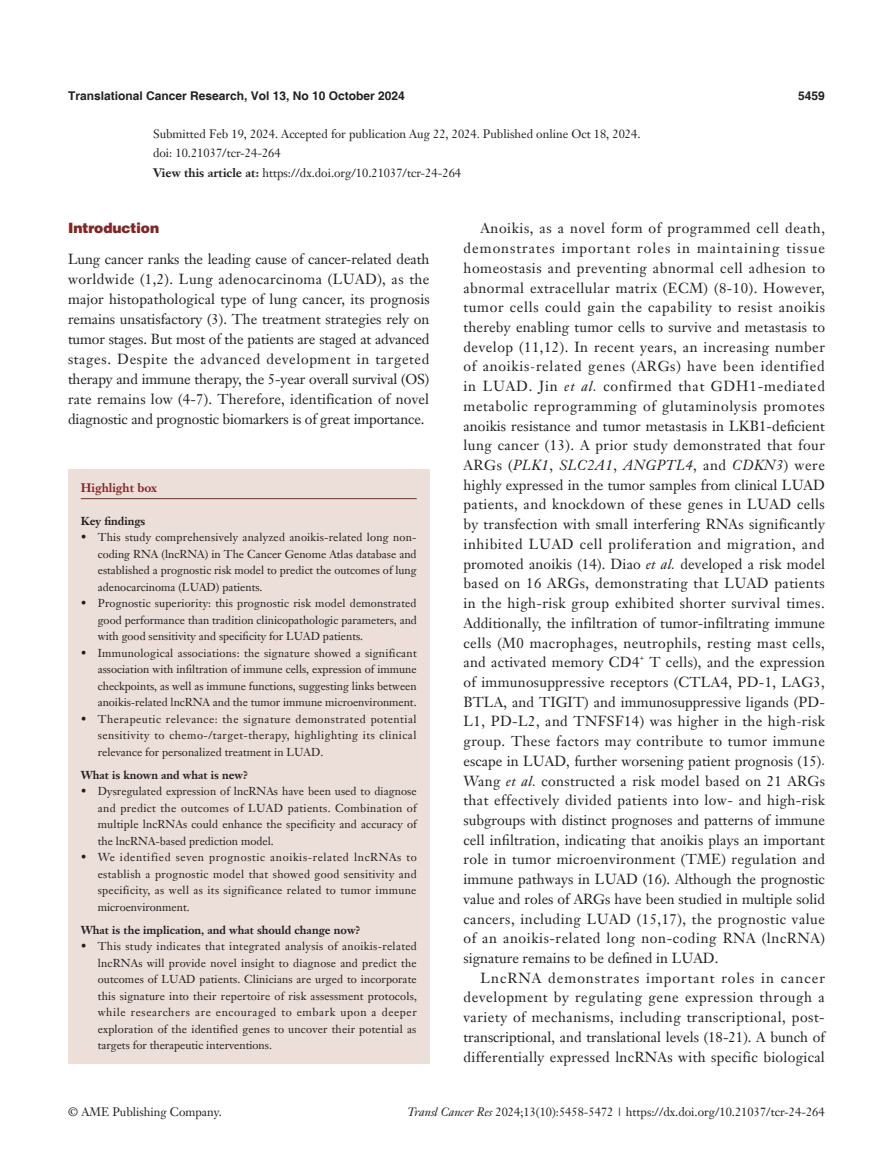
<style>
.page{position:relative;width:893px;height:1170px;background:#fff}
.page>*{position:absolute;margin:0;border:0;box-sizing:border-box;transform-origin:0 0}
.t1{font:14.25px/19.6px "Janson Text LT";letter-spacing:.015em;color:#231f20;text-align:justify}
._1ji-zhengti{font:900 14.25px "Helvetica";color:#812627}
.A-time{font:12px "Janson Text LT";color:#231f20}
.A-View_this_article{font:12px "Janson Text LT";color:#231f20}
.t2{font:700 12px "Helvetica";color:#231f20}
.A-doi{font:12px "Janson Text LT";color:#231f20}
.Cite{font:700 12px "Janson Text LT";color:#812627}
.box-zhengwen{font:11.25px/16.5px "Janson Text LT";color:#231f20;text-align:justify}
.box-biaoti-1_5mm{font:700 11.25px "Janson Text LT";color:#231f20}
.box-biaoti{font:700 11.25px "Janson Text LT";color:#231f20}
.t3{font:8.25px "Janson Text LT";color:#231f20}
.s1{font-weight:700}
.s2{font-family:"Minion Pro"}
.s3{font-style:italic}
.s4{font-family:"Times New Roman"}
</style>
<div class="page">
<div style="left:68px;top:469px;width:361px;height:594px;background:#ecdfd9"></div>
<hr style="left:81px;top:498px;width:336px;height:1px;background:#812627">
<p class="t2" style="left:68px;top:88px;width:338px">Translational Cancer Research, Vol 13, No 10 October 2024</p>
<p class="t2" style="left:798px;top:88px;width:28px">5459</p>
<p class="A-time" style="left:153px;top:126px;width:489px">Submitted Feb 19, 2024. Accepted for publication Aug 22, 2024. Published online Oct 18, 2024.</p>
<p class="A-doi" style="left:153px;top:146px;width:129px">doi: 10.21037/tcr-24-264</p>
<p class="A-View_this_article" style="left:153px;top:165px;width:310px"><span class="s1">View this article at:</span> https://dx.doi.org/10.21037/tcr-24-264</p>
<p class="_1ji-zhengti" style="left:68px;top:219px;width:93px">Introduction</p>
<p class="t1" style="left:68px;top:249px;width:363px">Lung cancer ranks the leading cause of cancer-related death worldwide (1,2). Lung adenocarcinoma (LUAD), as the major histopathological type of lung cancer, its prognosis remains unsatisfactory (3). The treatment strategies rely on tumor stages. But most of the patients are staged at advanced stages. Despite the advanced development in targeted therapy and immune therapy, the 5-year overall survival (OS) rate remains low (4-7). Therefore, identification of novel diagnostic and prognostic biomarkers is of great importance.</p>
<p class="Cite" style="left:81px;top:480px;width:78px">Highlight box</p>
<p class="box-biaoti" style="left:81px;top:513px;width:66px">Key findings</p>
<p class="box-zhengwen" style="left:98px;top:529px;width:320px;text-indent:-17px">• This study comprehensively analyzed anoikis-related long non&shy;coding RNA (lncRNA) in The Cancer Genome Atlas database and established a prognostic risk model to predict the outcomes of lung adenocarcinoma (LUAD) patients.</p>
<p class="box-zhengwen" style="left:98px;top:595px;width:321px;text-indent:-17px">• Prognostic superiority: this prognostic risk model demonstrated good performance than tradition clinicopathologic parameters, and with good sensitivity and specificity for LUAD patients.</p>
<p class="box-zhengwen" style="left:98px;top:644px;width:320px;text-indent:-17px">• Immunological associations: the signature showed a significant association with infiltration of immune cells, expression of immune checkpoints, as well as immune functions, suggesting links between anoikis-related lncRNA and the tumor immune microenvironment.</p>
<p class="box-zhengwen" style="left:98px;top:710px;width:320px;text-indent:-17px">• Therapeutic relevance: the signature demonstrated potential sensitivity to chemo-/target-therapy, highlighting its clinical relevance for personalized treatment in LUAD.</p>
<p class="box-biaoti-1_5mm" style="left:81px;top:767px;width:169px">What is known and what is new?</p>
<p class="box-zhengwen" style="left:98px;top:783px;width:320px;text-indent:-17px">• Dysregulated expression of lncRNAs have been used to diagnose and predict the outcomes of LUAD patients. Combination of multiple lncRNAs could enhance the specificity and accuracy of the lncRNA-based prediction model.</p>
<p class="box-zhengwen" style="left:98px;top:849px;width:321px;text-indent:-17px">• We identified seven prognostic anoikis-related lncRNAs to establish a prognostic model that showed good sensitivity and specificity, as well as its significance related to tumor immune microenvironment.</p>
<p class="box-biaoti-1_5mm" style="left:81px;top:922px;width:281px">What is the implication, and what should change now?</p>
<p class="box-zhengwen" style="left:98px;top:937px;width:321px;text-indent:-17px">• This study indicates that integrated analysis of anoikis-related lncRNAs will provide novel insight to diagnose and predict the outcomes of LUAD patients. Clinicians are urged to incorporate this signature into their repertoire of risk assessment protocols, while researchers are encouraged to embark upon a deeper exploration of the identified genes to uncover their potential as targets for therapeutic interventions.</p>
<p class="t1" style="left:463px;top:218px;width:363px;text-indent:17px">Anoikis, as a novel form of programmed cell death, demonstrates important roles in maintaining tissue homeostasis and preventing abnormal cell adhesion to abnormal extracellular matrix (ECM) (8-10). However, tumor cells could gain the capability to resist anoikis thereby enabling tumor cells to survive and metastasis to develop (11,12). In recent years, an increasing number of anoikis<span class="s2">‐</span>related genes (ARGs) have been identified in LUAD. Jin <span class="s3">et al.</span> confirmed that GDH1-mediated metabolic reprogramming of glutaminolysis promotes anoikis resistance and tumor metastasis in LKB1-deficient lung cancer (13). A prior study demonstrated that four ARGs (<span class="s3">PLK1</span>, <span class="s3">SLC2A1</span>, <span class="s3">ANGPTL4</span>, and <span class="s3">CDKN3</span>) were highly expressed in the tumor samples from clinical LUAD patients, and knockdown of these genes in LUAD cells by transfection with small interfering RNAs significantly inhibited LUAD cell proliferation and migration, and promoted anoikis (14). Diao <span class="s3">et al.</span> developed a risk model based on 16 ARGs, demonstrating that LUAD patients in the high-risk group exhibited shorter survival times.<br>Additionally, the infiltration of tumor-infiltrating immune cells (M0 macrophages, neutrophils, resting mast cells, and activated memory CD4</p>
<p class="t1" style="left:463px;top:652px;width:363px;text-indent:186px">T cells), and the expression of immunosuppressive receptors (CTLA4, PD-1, LAG3, BTLA, and TIGIT) and immunosuppressive ligands (PD-L1, PD-L2, and TNFSF14) was higher in the high<span class="s2">‐</span>risk group. These factors may contribute to tumor immune escape in LUAD, further worsening patient prognosis (15)<span class="s4">.<br></span>Wang <span class="s3">et al.</span> constructed a risk model based on 21 ARGs that effectively divided patients into low- and high-risk subgroups with distinct prognoses and patterns of immune cell infiltration, indicating that anoikis plays an important role in tumor microenvironment (TME) regulation and immune pathways in LUAD (16). Although the prognostic value and roles of ARGs have been studied in multiple solid cancers, including LUAD (15,17), the prognostic value of an anoikis-related long non-coding RNA (lncRNA) signature remains to be defined in LUAD.</p>
<p class="t1" style="left:463px;top:967px;width:363px;text-indent:17px">LncRNA demonstrates important roles in cancer development by regulating gene expression through a variety of mechanisms, including transcriptional, post&shy;transcriptional, and translational levels (18-21). A bunch of differentially expressed lncRNAs with specific biological</p>
<p class="t3" style="left:640px;top:652px;width:6px">+</p>
<p class="A-time" style="left:68px;top:1104px;width:155px">© AME Publishing Company.</p>
<p class="A-time" style="left:407px;top:1104px;width:419px"><span class="s3">Transl Cancer Res</span> 2024;13(10):5458-5472 | https://dx.doi.org/10.21037/tcr-24-264</p>
</div>
